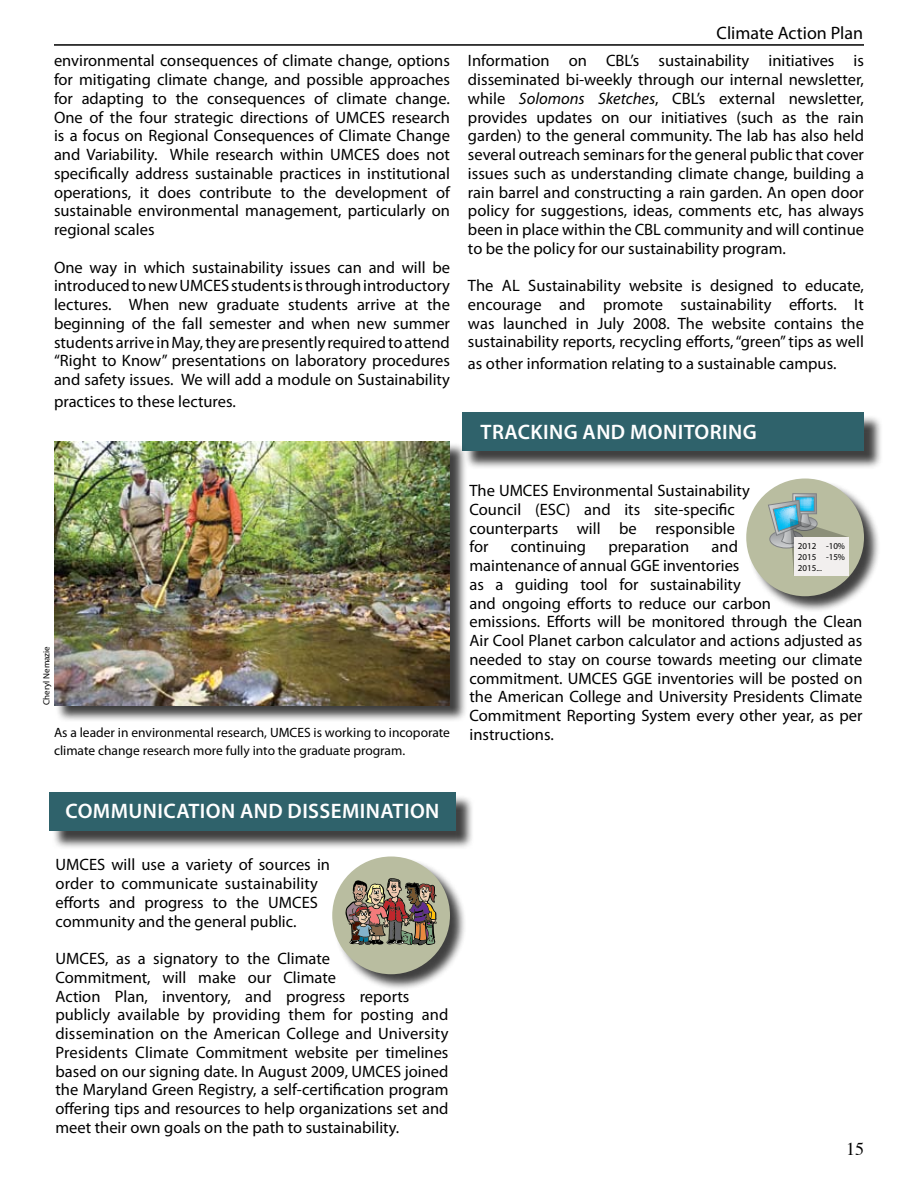
<style>
.page{position:relative;width:918px;height:1188px;background:#fff}
.page>*{position:absolute;margin:0;border:0;box-sizing:border-box;transform-origin:0 0}
.t1{font:600 21px "Myriad Pro";letter-spacing:.02em;color:#fff}
.t2{font:18px "Myriad Pro";color:#000}
.t3{font:18px "Times";color:#000}
.t4{font:16.5px/18.8px "Myriad Pro";color:#000;text-align:justify}
.t5{font:13.5px/18.8px "Myriad Pro";color:#000}
.t6{font:9px/10.8px "Myriad Pro";color:#000;text-align:justify}
.s1{font-style:italic}
</style>
<div class="page">
<hr style="left:54px;top:44px;width:810px;height:2px;background:#000">
<div style="left:52px;top:794px;width:423px;height:56px;background:#000;opacity:.75"></div>
<div style="left:50px;top:792px;width:406px;height:39px;background:#2f626b"></div>
<div style="left:464px;top:415px;width:419px;height:55px;background:#000;opacity:.75"></div>
<div style="left:462px;top:412px;width:402px;height:40px;background:#2f626b"></div>
<div style="left:333px;top:857px;width:133px;height:134px;background:#000;opacity:.75"></div>
<div style="left:332px;top:856px;width:118px;height:118px;background:#b9bda0;border-radius:50%"></div>
<img style="left:345px;top:878px;width:92px;height:68px">
<div style="left:55px;top:442px;width:412px;height:280px;background:#000;opacity:.75"></div>
<img style="left:54px;top:441px;width:396px;height:264px">
<div style="left:747px;top:479px;width:133px;height:134px;background:#000;opacity:.75"></div>
<div style="left:746px;top:478px;width:118px;height:118px;background:#b9bda0;border-radius:50%"></div>
<svg style="left:795px;top:495px;width:20px;height:2px"></svg>
<div style="left:793px;top:493px;width:24px;height:21px;border:1px solid #808285"></div>
<svg style="left:768px;top:497px;width:81px;height:77px"></svg>
<div style="left:794px;top:537px;width:55px;height:39px;background:#f2efee"></div>
<p class="t4" style="left:54px;top:51px;width:398px">environmental consequences of climate change, options for mitigating climate change, and possible approaches for adapting to the consequences of climate change.<br>One of the four strategic directions of UMCES research is a focus on Regional Consequences of Climate Change and Variability. While research within UMCES does not specifically address sustainable practices in institutional operations, it does contribute to the development of sustainable environmental management, particularly on regional scales</p>
<p class="t4" style="left:54px;top:257px;width:398px">One way in which sustainability issues can and will be introduced to new UMCES students is through introductory lectures. When new graduate students arrive at the beginning of the fall semester and when new summer students arrive in May, they are presently required to attend “Right to Know” presentations on laboratory procedures and safety issues. We will add a module on Sustainability</p>
<p class="t4" style="left:54px;top:391px;width:183px">practices to these lectures.</p>
<p class="t2" style="left:717px;top:22px;width:148px">Climate Action Plan</p>
<p class="t4" style="left:468px;top:51px;width:398px">Information on CBL’s sustainability initiatives is disseminated bi-weekly through our internal newsletter, while <span class="s1">Solomons Sketches</span>, CBL’s external newsletter, provides updates on our initiatives (such as the rain garden) to the general community. The lab has also held several outreach seminars for the general public that cover issues such as understanding climate change, building a rain barrel and constructing a rain garden. An open door policy for suggestions, ideas, comments etc, has always been in place within the CBL community and will continue to be the policy for our sustainability program.</p>
<p class="t4" style="left:468px;top:276px;width:398px">The AL Sustainability website is designed to educate, encourage and promote sustainability efforts. It was launched in July 2008. The website contains the sustainability reports, recycling efforts, “green” tips as well</p>
<p class="t4" style="left:468px;top:354px;width:370px">as other information relating to a sustainable campus.</p>
<p class="t1" style="left:481px;top:418px;width:164px">TRACKING AN D MONITO</p>
<p class="t1" style="left:710px;top:418px;width:48px">RING</p>
<p class="t6" style="left:41px;top:705px;width:60px;rotate:-90deg">Cheryl Nemazie</p>
<p class="t5" style="left:54px;top:723px;width:398px">As a leader in environmental research, UMCES is working to incoporate climate change research more fully into the graduate program.</p>
<p class="t4" style="left:470px;top:481px;width:282px;text-align:left">The UMCES Environmental Sustainability<br>Council (ESC) and its site-specific counterparts will be responsible for</p>
<p class="t4" style="left:470px;top:537px;width:395px;text-align:left;text-indent:242px">and<br>maintenance of annual GGE inventories<br>as a guiding tool for sustainability<br>and ongoing efforts to reduce our carbon<br>emissions. Efforts will be monitored through the Clean Air Cool Planet carbon calculator and actions adjusted as needed to stay on course towards meeting our climate commitment. UMCES GGE inventories will be posted on the American College and University Presidents Climate Commitment Reporting System every other year, as per instructions.</p>
<p class="t4" style="left:511px;top:537px;width:77px">continuing</p>
<p class="t4" style="left:608px;top:537px;width:82px">preparation</p>
<p class="t6" style="left:798px;top:541px;width:49px">2012 -10% 2015 -15% 2015...</p>
<p class="t1" style="left:66px;top:798px;width:27px">COMMUNICATION</p>
<p class="t1" style="left:240px;top:798px;width:75px">AND DISSEMINATION</p>
<p class="t4" style="left:56px;top:855px;width:276px;text-align:left">UMCES will use a variety of sources in order to communicate sustainability efforts and progress to the UMCES community and the general public.</p>
<p class="t4" style="left:56px;top:949px;width:395px;text-align:left">UMCES, as a signatory to the Climate<br>Commitment, will make our Climate<br>Action Plan, inventory, and progress reports publicly available by providing them for posting and dissemination on the American College and University Presidents Climate Commitment website per timelines based on our signing date. In August 2009, UMCES joined the Maryland Green Registry, a self-certification program offering tips and resources to help organizations set and meet their own goals on the path to sustainability.</p>
<p class="t3" style="left:846px;top:1132px;width:19px">15</p>
</div>
